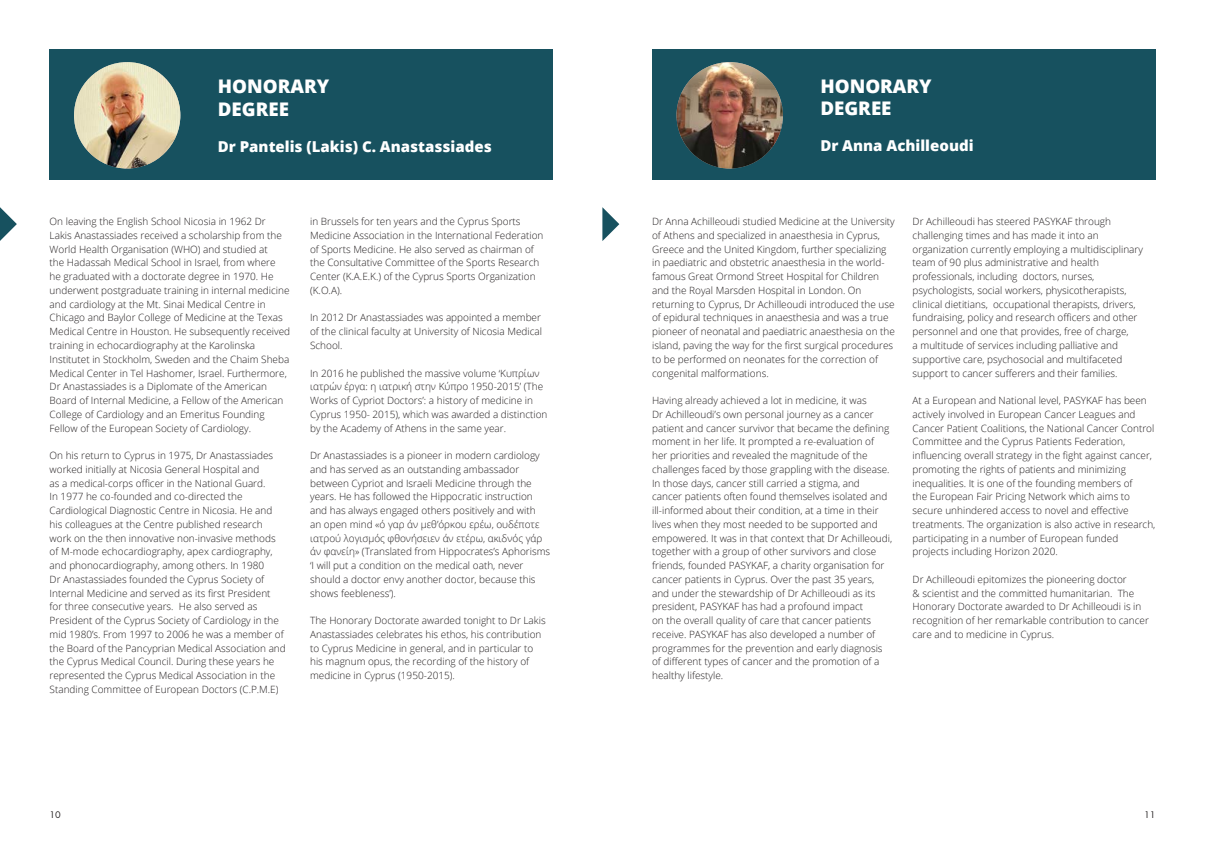
<style>
.page{position:relative;width:1205px;height:851px;background:#fff}
.page>*{position:absolute;margin:0;border:0;box-sizing:border-box;transform-origin:0 0}
.t1{font:800 18.75px "Open Sans";color:#fff}
.t2{font:800 15px "Open Sans";color:#fff}
.Main_text{font:300 10px/13.8px "Open Sans";color:#231f20}
.t3{font:10px "Futura";color:#231f20}
</style>
<div class="page">
<div style="left:50px;top:50px;width:503px;height:130px;background:#17515f"></div>
<img style="left:74px;top:62px;width:106px;height:106px;border-radius:53px">
<svg style="left:602px;top:207px;width:17px;height:34px"></svg>
<svg style="left:0;top:207px;width:17px;height:34px"></svg>
<div style="left:652px;top:50px;width:503px;height:130px;background:#17515f"></div>
<img style="left:676px;top:62px;width:107px;height:106px;border-radius:53px">
<p class="t1" style="left:218px;top:72px;width:113px">HONORARY</p>
<p class="t1" style="left:218px;top:94px;width:73px">DEGREE</p>
<p class="t2" style="left:218px;top:135px;width:275px">Dr Pantelis (Lakis) C. Anastassiades</p>
<p class="Main_text" style="left:50px;top:214px;width:242px">On leaving the English School Nicosia in 1962 Dr Lakis Anastassiades received a scholarship from the World Health Organisation (WHO) and studied at<br>the Hadassah Medical School in Israel, from where<br>he graduated with a doctorate degree in 1970. He underwent postgraduate training in internal medicine and cardiology at the Mt. Sinai Medical Centre in Chicago and Baylor College of Medicine at the Texas Medical Centre in Houston. He subsequently received training in echocardiography at the Karolinska Institutet in Stockholm, Sweden and the Chaim Sheba Medical Center in Tel Hashomer, Israel. Furthermore, Dr Anastassiades is a Diplomate of the American Board of Internal Medicine, a Fellow of the American College of Cardiology and an Emeritus Founding Fellow of the European Society of Cardiology.</p>
<p class="Main_text" style="left:50px;top:448px;width:238px">On his return to Cyprus in 1975, Dr Anastassiades worked initially at Nicosia General Hospital and<br>as a medical-corps officer in the National Guard.<br>In 1977 he co-founded and co-directed the Cardiological Diagnostic Centre in Nicosia. He and his colleagues at the Centre published research work on the then innovative non-invasive methods of M-mode echocardiography, apex cardiography, and phonocardiography, among others. In 1980<br>Dr Anastassiades founded the Cyprus Society of Internal Medicine and served as its first President for three consecutive years. He also served as President of the Cyprus Society of Cardiology in the mid 1980’s. From 1997 to 2006 he was a member of the Board of the Pancyprian Medical Association and the Cyprus Medical Council. During these years he represented the Cyprus Medical Association in the Standing Committee of European Doctors (C.P.M.E)</p>
<p class="Main_text" style="left:310px;top:214px;width:235px">in Brussels for ten years and the Cyprus Sports Medicine Association in the International Federation of Sports Medicine. He also served as chairman of the Consultative Committee of the Sports Research Center (K.A.E.K.) of the Cyprus Sports Organization (K.O.A).</p>
<p class="Main_text" style="left:310px;top:310px;width:233px;text-align:justify">In 2012 Dr Anastassiades was appointed a member of the clinical faculty at University of Nicosia Medical School.</p>
<p class="Main_text" style="left:310px;top:365px;width:239px">In 2016 he published the massive volume ‘Κυπρίων ιατρών έργα: η ιατρική στην Κύπρο 1950-2015’ (The Works of Cypriot Doctors’: a history of medicine in Cyprus 1950- 2015), which was awarded a distinction by the Academy of Athens in the same year.</p>
<p class="Main_text" style="left:310px;top:448px;width:242px">Dr Anastassiades is a pioneer in modern cardiology and has served as an outstanding ambassador between Cypriot and Israeli Medicine through the years. He has followed the Hippocratic instruction and has always engaged others positively and with<br>an open mind «ό γαρ άν μεθ’όρκου ερέω, ουδέποτε ιατρού λογισμός φθονήσειεν άν ετέρω, ακιδνός γάρ άν φανείη» (Translated from Hippocrates’s Aphorisms ‘I will put a condition on the medical oath, never should a doctor envy another doctor, because this shows feebleness’).</p>
<p class="Main_text" style="left:310px;top:613px;width:237px">The Honorary Doctorate awarded tonight to Dr Lakis Anastassiades celebrates his ethos, his contribution to Cyprus Medicine in general, and in particular to his magnum opus, the recording of the history of medicine in Cyprus (1950-2015).</p>
<p class="t1" style="left:820px;top:72px;width:113px">HONORARY</p>
<p class="t1" style="left:820px;top:94px;width:73px">DEGREE</p>
<p class="t2" style="left:820px;top:134px;width:155px">Dr Anna Achilleoudi</p>
<p class="Main_text" style="left:652px;top:214px;width:244px">Dr Anna Achilleoudi studied Medicine at the University of Athens and specialized in anaesthesia in Cyprus, Greece and the United Kingdom, further specializing in paediatric and obstetric anaesthesia in the world&shy;famous Great Ormond Street Hospital for Children and the Royal Marsden Hospital in London. On returning to Cyprus, Dr Achilleoudi introduced the use of epidural techniques in anaesthesia and was a true pioneer of neonatal and paediatric anaesthesia on the island, paving the way for the first surgical procedures to be performed on neonates for the correction of congenital malformations.</p>
<p class="Main_text" style="left:652px;top:393px;width:242px">Having already achieved a lot in medicine, it was<br>Dr Achilleoudi’s own personal journey as a cancer patient and cancer survivor that became the defining moment in her life. It prompted a re-evaluation of<br>her priorities and revealed the magnitude of the challenges faced by those grappling with the disease.<br>In those days, cancer still carried a stigma, and cancer patients often found themselves isolated and ill-informed about their condition, at a time in their lives when they most needed to be supported and empowered. It was in that context that Dr Achilleoudi, together with a group of other survivors and close friends, founded PASYKAF, a charity organisation for cancer patients in Cyprus. Over the past 35 years, and under the stewardship of Dr Achilleoudi as its president, PASYKAF has had a profound impact<br>on the overall quality of care that cancer patients receive. PASYKAF has also developed a number of programmes for the prevention and early diagnosis of different types of cancer and the promotion of a healthy lifestyle.</p>
<p class="Main_text" style="left:912px;top:214px;width:232px">Dr Achilleoudi has steered PASYKAF through challenging times and has made it into an organization currently employing a multidisciplinary team of 90 plus administrative and health professionals, including doctors, nurses, psychologists, social workers, physicotherapists, clinical dietitians, occupational therapists, drivers, fundraising, policy and research officers and other personnel and one that provides, free of charge,<br>a multitude of services including palliative and supportive care, psychosocial and multifaceted support to cancer sufferers and their families.</p>
<p class="Main_text" style="left:912px;top:393px;width:244px">At a European and National level, PASYKAF has been actively involved in European Cancer Leagues and Cancer Patient Coalitions, the National Cancer Control Committee and the Cyprus Patients Federation, influencing overall strategy in the fight against cancer, promoting the rights of patients and minimizing inequalities. It is one of the founding members of<br>the European Fair Pricing Network which aims to secure unhindered access to novel and effective treatments. The organization is also active in research, participating in a number of European funded projects including Horizon 2020.</p>
<p class="Main_text" style="left:912px;top:572px;width:238px">Dr Achilleoudi epitomizes the pioneering doctor<br>&amp; scientist and the committed humanitarian. The Honorary Doctorate awarded to Dr Achilleoudi is in recognition of her remarkable contribution to cancer care and to medicine in Cyprus.</p>
<p class="t3" style="left:50px;top:808px;width:13px">10</p>
<p class="t3" style="left:1144px;top:808px;width:13px">11</p>
</div>
